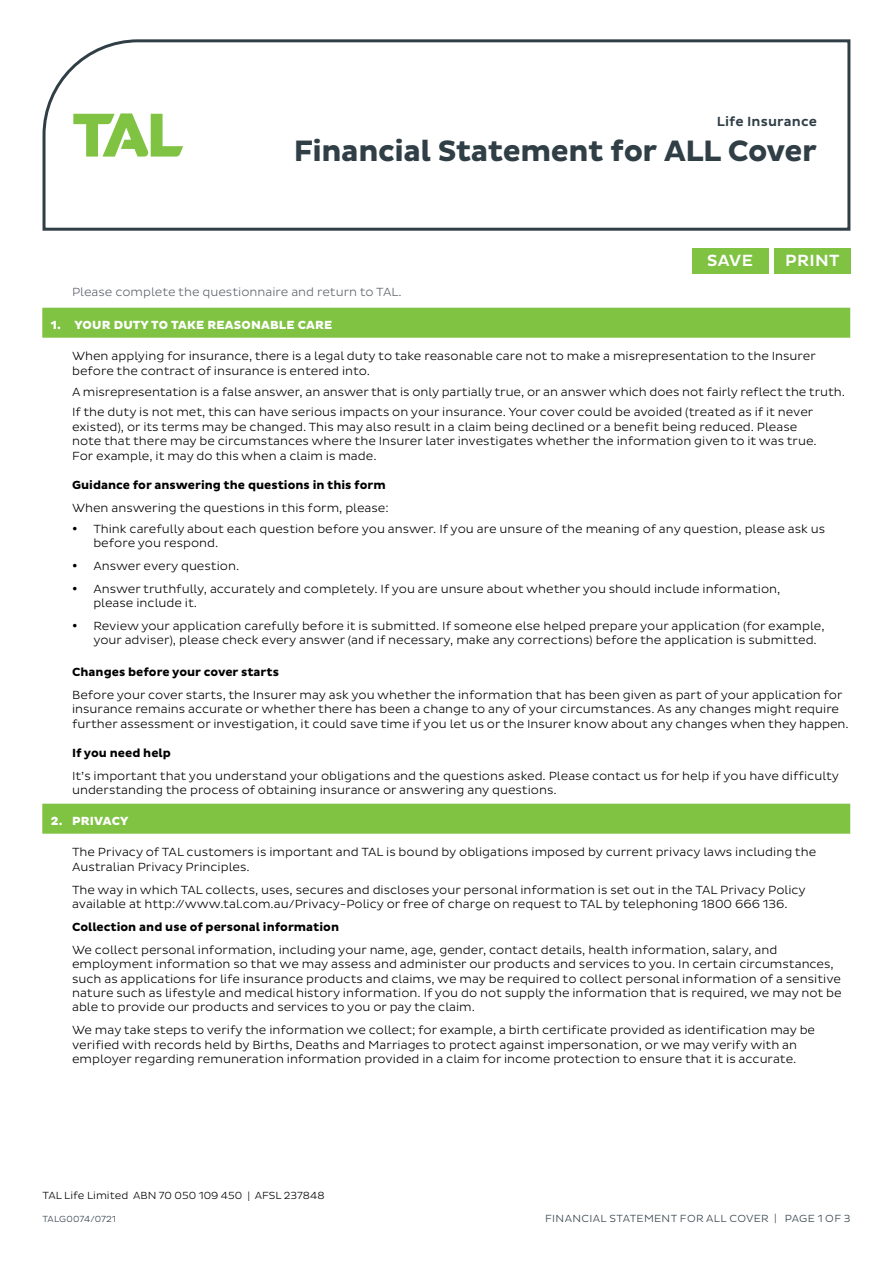
<style>
.page{position:relative;width:893px;height:1263px;background:#fff}
.page>*{position:absolute;margin:0;border:0;box-sizing:border-box;transform-origin:0 0}
.t1{font:700 30px "Pluto Sans";letter-spacing:-.015em;color:#303e46}
.t2{font:500 16.5px "Pluto Sans";letter-spacing:.025em;color:#fff}
.t3{font:500 13.5px "Pluto Sans";letter-spacing:.01em;color:#303e46}
.t4{font:300 12px/14.4px "Pluto Sans";color:#000}
.t5{font:700 12px "Pluto Sans";color:#000}
.t6{font:300 12px "Pluto Sans";color:#5f646b}
.t7{font:800 12px "Pluto Sans";letter-spacing:.015em;color:#fff}
.t8{font:300 10.5px "Pluto Sans";color:#000}
.t9{font:300 10.5px "Pluto Sans";letter-spacing:.03em;color:#303e46}
.t10{font:300 9px "Pluto Sans";letter-spacing:.005em;color:#303e46}
</style>
<div class="page">
<div style="left:42px;top:308px;width:808px;height:30px;background:#80c343"></div>
<div style="left:42px;top:804px;width:808px;height:30px;background:#80c343"></div>
<svg style="left:42px;top:39px;width:809px;height:192px"></svg>
<div style="left:692px;top:248px;width:76px;height:25px;background:#80c343"></div>
<div style="left:774px;top:248px;width:76px;height:25px;background:#80c343"></div>
<p class="t3" style="left:717px;top:114px;width:102px">Life Insurance</p>
<h1 class="t1" style="left:294px;top:133px;width:525px">Financial Statement for ALL Cover</h1>
<h2 class="t2" style="left:707px;top:251px;width:47px">SAVE</h2>
<h2 class="t2" style="left:785px;top:251px;width:56px">PRINT</h2>
<p class="t6" style="left:72px;top:285px;width:331px">Please complete the questionnaire and return to TAL.</p>
<p class="t7" style="left:51px;top:318px;width:283px">1. YOUR DUTY TO TAKE REASONABLE CARE</p>
<p class="t4" style="left:72px;top:349px;width:745px">When applying for insurance, there is a legal duty to take reasonable care not to make a misrepresentation to the Insurer before the contract of insurance is entered into.</p>
<p class="t4" style="left:72px;top:381px;width:774px;line-height:20.9px">A misrepresentation is a false answer, an answer that is only partially true, or an answer which does not fairly reflect the truth.<br>If the duty is not met, this can have serious impacts on your insurance. Your cover could be avoided (treated as if it never</p>
<p class="t4" style="left:72px;top:420px;width:746px">existed), or its terms may be changed. This may also result in a claim being declined or a benefit being reduced. Please note that there may be circumstances where the Insurer later investigates whether the information given to it was true.<br>For example, it may do this when a claim is made.</p>
<p class="t5" style="left:72px;top:478px;width:315px">Guidance for answering the questions in this form</p>
<p class="t4" style="left:93px;top:497px;width:733px;line-height:20.7px;text-indent:-21px">When answering the questions in this form, please:<br>Think carefully about each question before you answer. If you are unsure of the meaning of any question, please ask us</p>
<p class="t4" style="left:93px;top:531px;width:689px;line-height:23px">before you respond.<br>Answer every question.<br>Answer truthfully, accurately and completely. If you are unsure about whether you should include information,</p>
<p class="t4" style="left:93px;top:592px;width:733px;line-height:23px">please include it.<br>Review your application carefully before it is submitted. If someone else helped prepare your application (for example,</p>
<p class="t4" style="left:93px;top:633px;width:725px">your adviser), please check every answer (and if necessary, make any corrections) before the application is submitted.</p>
<p class="t5" style="left:72px;top:665px;width:209px">Changes before your cover starts</p>
<p class="t4" style="left:72px;top:688px;width:778px">Before your cover starts, the Insurer may ask you whether the information that has been given as part of your application for insurance remains accurate or whether there has been a change to any of your circumstances. As any changes might require further assessment or investigation, it could save time if you let us or the Insurer know about any changes when they happen.</p>
<p class="t5" style="left:72px;top:746px;width:100px">If you need help</p>
<p class="t4" style="left:72px;top:768px;width:769px">It’s important that you understand your obligations and the questions asked. Please contact us for help if you have difficulty understanding the process of obtaining insurance or answering any questions.</p>
<p class="t7" style="left:51px;top:814px;width:79px">2. PRIVACY</p>
<p class="t4" style="left:72px;top:845px;width:746px">The Privacy of TAL customers is important and TAL is bound by obligations imposed by current privacy laws including the<br>Australian Privacy Principles.</p>
<p class="t4" style="left:72px;top:882px;width:735px">The way in which TAL collects, uses, secures and discloses your personal information is set out in the TAL Privacy Policy available at http://www.tal.com.au/Privacy-Policy or free of charge on request to TAL by telephoning 1800 666 136.</p>
<p class="t5" style="left:72px;top:920px;width:269px">Collection and use of personal information</p>
<p class="t4" style="left:72px;top:943px;width:771px">We collect personal information, including your name, age, gender, contact details, health information, salary, and employment information so that we may assess and administer our products and services to you. In certain circumstances, such as applications for life insurance products and claims, we may be required to collect personal information of a sensitive nature such as lifestyle and medical history information. If you do not supply the information that is required, we may not be able to provide our products and services to you or pay the claim.</p>
<p class="t4" style="left:72px;top:1023px;width:745px">We may take steps to verify the information we collect; for example, a birth certificate provided as identification may be verified with records held by Births, Deaths and Marriages to protect against impersonation, or we may verify with an employer regarding remuneration information provided in a claim for income protection to ensure that it is accurate.</p>
<p class="t8" style="left:43px;top:1190px;width:284px">TAL Life Limited ABN 70 050 109 450 | AFSL 237848</p>
<p class="t10" style="left:43px;top:1213px;width:75px">TALG0074/0721</p>
<p class="t9" style="left:545px;top:1212px;width:307px">FINANCIAL STATEMENT FOR ALL COVER | PAGE 1 OF 3</p>
</div>
